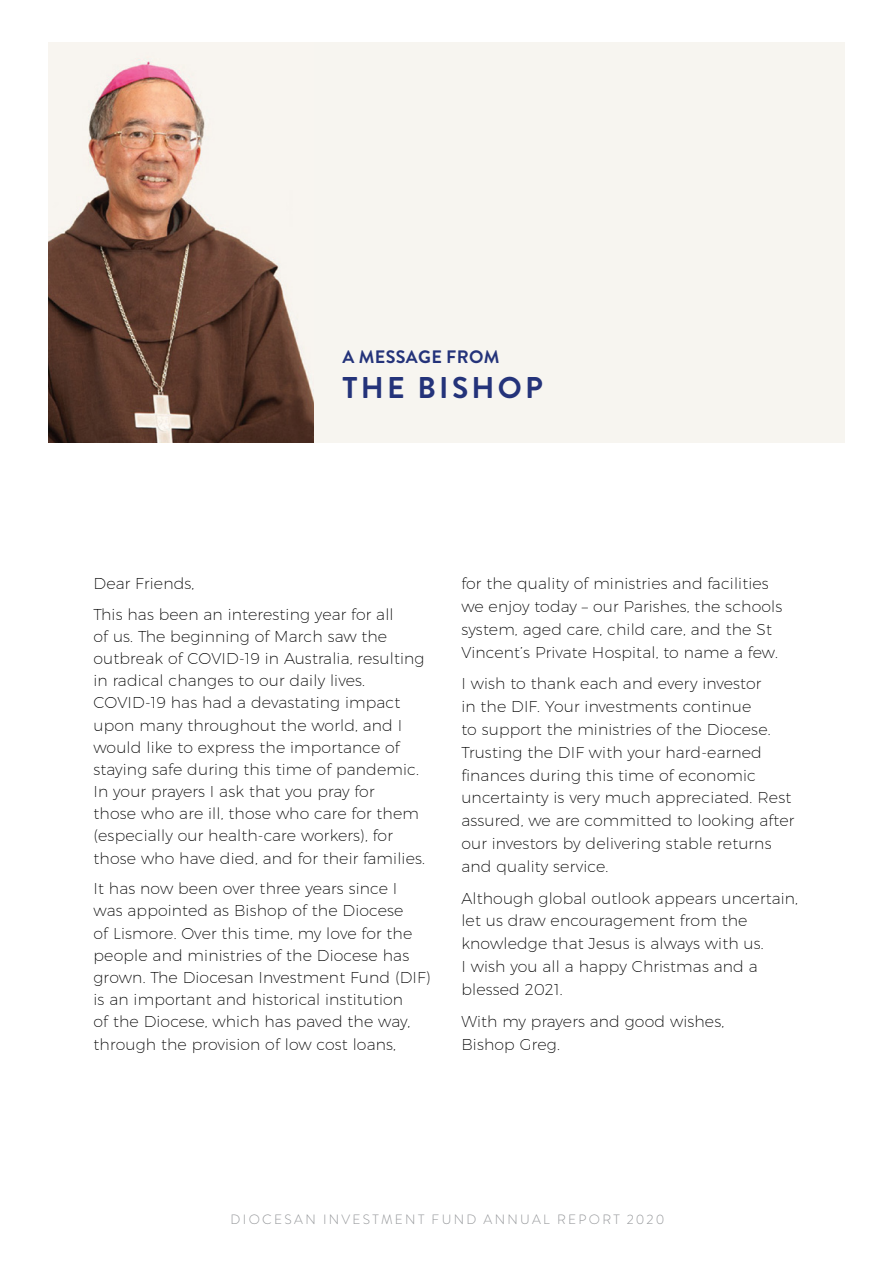
<style>
.page{position:relative;width:893px;height:1263px;background:#fff}
.page>*{position:absolute;margin:0;border:0;box-sizing:border-box;transform-origin:0 0}
.t1{font:700 30px "Brandon Grotesque";letter-spacing:.11em;color:#24337a}
.t2{font:700 18px "Brandon Grotesque";letter-spacing:.02em;color:#24337a}
.t3{font:200 15.75px/22.2px "Montserrat";letter-spacing:.01em;color:#000}
.t4{font:300 13.5px "Brandon Grotesque";letter-spacing:.17em;color:#939598}
</style>
<div class="page">
<div style="left:220px;top:43px;width:625px;height:400px;background:#f7f5f0"></div>
<img style="left:48px;top:43px;width:265px;height:400px">
<p class="t2" style="left:342px;top:344px;width:159px">A MESSAGE FROM</p>
<h1 class="t1" style="left:342px;top:367px;width:202px">THE BISHOP</h1>
<p class="t3" style="left:94px;top:568px;width:302px;line-height:30.8px">Dear Friends,<br>This has been an interesting year for all</p>
<p class="t3" style="left:94px;top:625px;width:333px">of us. The beginning of March saw the outbreak of COVID-19 in Australia, resulting in radical changes to our daily lives.<br>COVID-19 has had a devastating impact upon many throughout the world, and I would like to express the importance of staying safe during this time of pandemic.<br>In your prayers I ask that you pray for<br>those who are ill, those who care for them (especially our health-care workers), for those who have died, and for their families.</p>
<p class="t3" style="left:94px;top:877px;width:339px">It has now been over three years since I<br>was appointed as Bishop of the Diocese<br>of Lismore. Over this time, my love for the people and ministries of the Diocese has grown. The Diocesan Investment Fund (DIF) is an important and historical institution<br>of the Diocese, which has paved the way, through the provision of low cost loans,</p>
<p class="t3" style="left:461px;top:571px;width:323px;line-height:23px">for the quality of ministries and facilities we enjoy today – our Parishes, the schools system, aged care, child care, and the St Vincent’s Private Hospital, to name a few.</p>
<p class="t3" style="left:461px;top:671px;width:334px;line-height:23px">I wish to thank each and every investor<br>in the DIF. Your investments continue<br>to support the ministries of the Diocese.<br>Trusting the DIF with your hard-earned finances during this time of economic uncertainty is very much appreciated. Rest assured, we are committed to looking after our investors by delivering stable returns and quality service.</p>
<p class="t3" style="left:461px;top:886px;width:338px;line-height:23px">Although global outlook appears uncertain, let us draw encouragement from the knowledge that Jesus is always with us.<br>I wish you all a happy Christmas and a blessed 2021.</p>
<p class="t3" style="left:461px;top:1009px;width:264px;line-height:23px">With my prayers and good wishes,<br>Bishop Greg.</p>
<p class="t4" style="left:231px;top:1210px;width:435px">DIOCESAN INVESTMENT FUND ANNUAL REPORT 2020</p>
</div>
